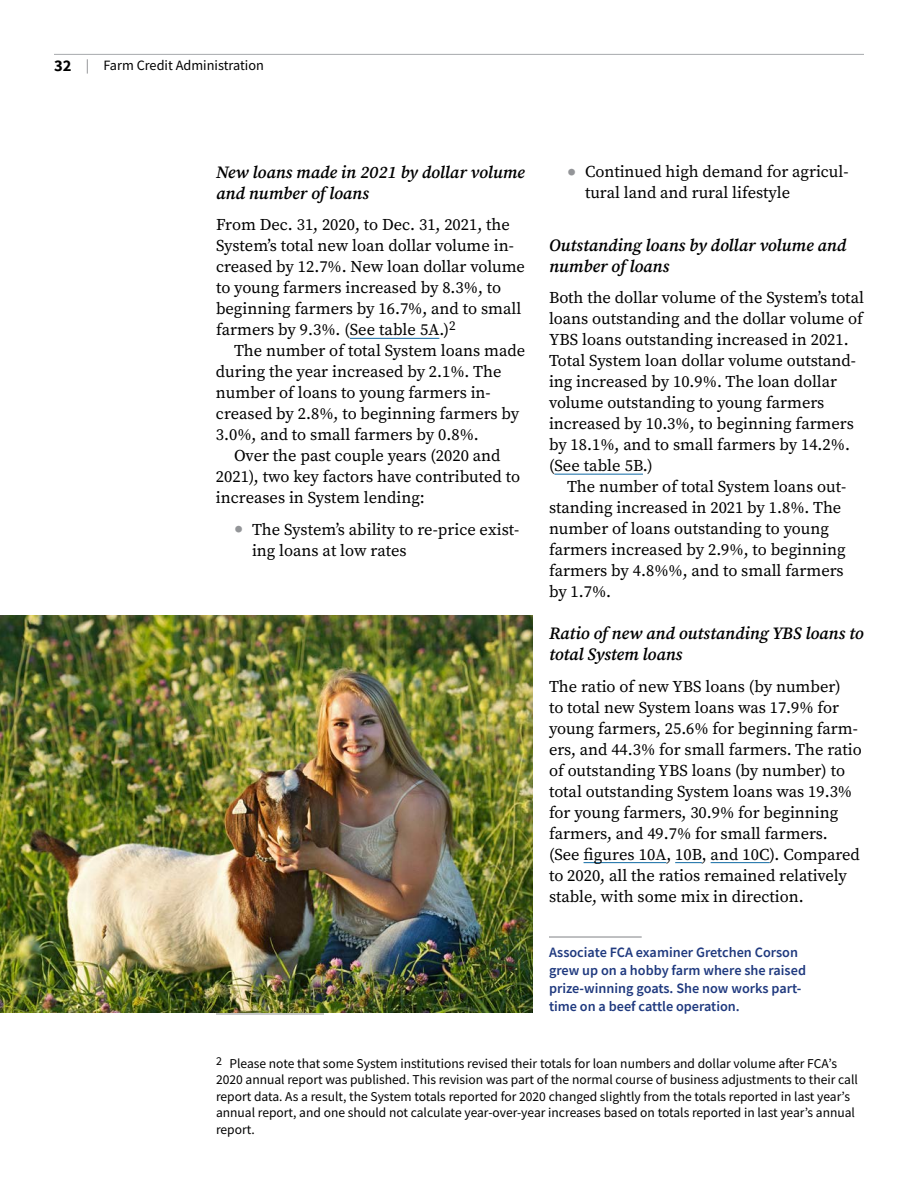
<style>
.page{position:relative;width:918px;height:1188px;background:#fff}
.page>*{position:absolute;margin:0;border:0;box-sizing:border-box;transform-origin:0 0}
.t1{font:italic 600 17.25px/21px "Source Serif Pro";color:#000}
.P_Basic_Para_-_No_in{font:16.5px/21px "Source Serif Pro";color:#000}
.Photo_Caption{font:600 14.25px/18px "Source Sans Pro";color:#203a7f}
.t2{font:14.25px "Source Sans Pro";color:#000}
.P_Basic_Para_-_No_in-2{font:13.5px/16.5px "Source Sans Pro";color:#000}
.s1{font-weight:700;font-size:16.5px}
.s2{color:#808285}
.s3{font-size:30px;color:#939598}
</style>
<div class="page">
<hr style="left:54px;top:54px;width:810px;height:1px;background:#a7a9ac">
<hr style="left:350px;top:338px;width:89px;height:1px;background:#0f69a4">
<hr style="left:216px;top:1014px;width:108px;height:1px;background:#939598">
<hr style="left:554px;top:474px;width:89px;height:1px;background:#0f69a4">
<hr style="left:584px;top:862px;width:82px;height:1px;background:#0f69a4">
<svg style="left:675px;top:862px;width:27px;height:1px"></svg>
<hr style="left:711px;top:862px;width:59px;height:1px;background:#0f69a4">
<img style="left:0;top:616px;width:533px;height:397px">
<hr style="left:549px;top:937px;width:93px;height:1px;background:#808285">
<p class="t2" style="left:54px;top:56px;width:211px"><span class="s1">32</span> <span class="s2">|</span> Farm Credit Administration</p>
<h4 class="t1" style="left:216px;top:161px;width:310px">New loans made in 2021 by dollar volume and number of loans</h4>
<p class="P_Basic_Para_-_No_in" style="left:216px;top:214px;width:311px">From Dec. 31, 2020, to Dec. 31, 2021, the System’s total new loan dollar volume in&shy;creased by 12.7%. New loan dollar volume to young farmers increased by 8.3%, to beginning farmers by 16.7%, and to small farmers by 9.3%. (See table 5A.)<sup>2</sup></p>
<p class="P_Basic_Para_-_No_in" style="left:216px;top:340px;width:311px;text-indent:18px">The number of total System loans made during the year increased by 2.1%. The number of loans to young farmers in&shy;creased by 2.8%, to beginning farmers by 3.0%, and to small farmers by 0.8%.</p>
<p class="P_Basic_Para_-_No_in" style="left:216px;top:445px;width:306px;text-indent:18px">Over the past couple years (2020 and<br>2021), two key factors have contributed to increases in System lending:</p>
<p class="P_Basic_Para_-_No_in" style="left:252px;top:519px;width:269px;text-indent:-18px"><span class="s3">•</span> The System’s ability to re-price exist&shy;ing loans at low rates</p>
<p class="P_Basic_Para_-_No_in" style="left:585px;top:161px;width:265px;text-indent:-18px"><span class="s3">•</span> Continued high demand for agricul&shy;tural land and rural lifestyle</p>
<h4 class="t1" style="left:549px;top:234px;width:299px">Outstanding loans by dollar volume and number of loans</h4>
<p class="P_Basic_Para_-_No_in" style="left:549px;top:287px;width:316px">Both the dollar volume of the System’s total loans outstanding and the dollar volume of YBS loans outstanding increased in 2021.<br>Total System loan dollar volume outstand&shy;ing increased by 10.9%. The loan dollar volume outstanding to young farmers increased by 10.3%, to beginning farmers by 18.1%, and to small farmers by 14.2%. (See table 5B.)</p>
<p class="P_Basic_Para_-_No_in" style="left:549px;top:476px;width:299px;text-indent:18px">The number of total System loans out&shy;standing increased in 2021 by 1.8%. The number of loans outstanding to young farmers increased by 2.9%, to beginning farmers by 4.8%%, and to small farmers by 1.7%.</p>
<h4 class="t1" style="left:549px;top:623px;width:316px">Ratio of new and outstanding YBS loans to total System loans</h4>
<p class="P_Basic_Para_-_No_in" style="left:549px;top:676px;width:314px">The ratio of new YBS loans (by number)<br>to total new System loans was 17.9% for young farmers, 25.6% for beginning farm&shy;ers, and 44.3% for small farmers. The ratio of outstanding YBS loans (by number) to total outstanding System loans was 19.3% for young farmers, 30.9% for beginning farmers, and 49.7% for small farmers. (See figures 10A, 10B, and 10C). Compared to 2020, all the ratios remained relatively stable, with some mix in direction.</p>
<p class="Photo_Caption" style="left:549px;top:943px;width:259px">Associate FCA examiner Gretchen Corson grew up on a hobby farm where she raised prize-winning goats. She now works part&shy;time on a beef cattle operation.</p>
<p class="P_Basic_Para_-_No_in-2" style="left:216px;top:1055px;width:644px"><sup>2</sup> Please note that some System institutions revised their totals for loan numbers and dollar volume after FCA’s 2020 annual report was published. This revision was part of the normal course of business adjustments to their call report data. As a result, the System totals reported for 2020 changed slightly from the totals reported in last year’s annual report, and one should not calculate year-over-year increases based on totals reported in last year’s annual report.</p>
</div>
